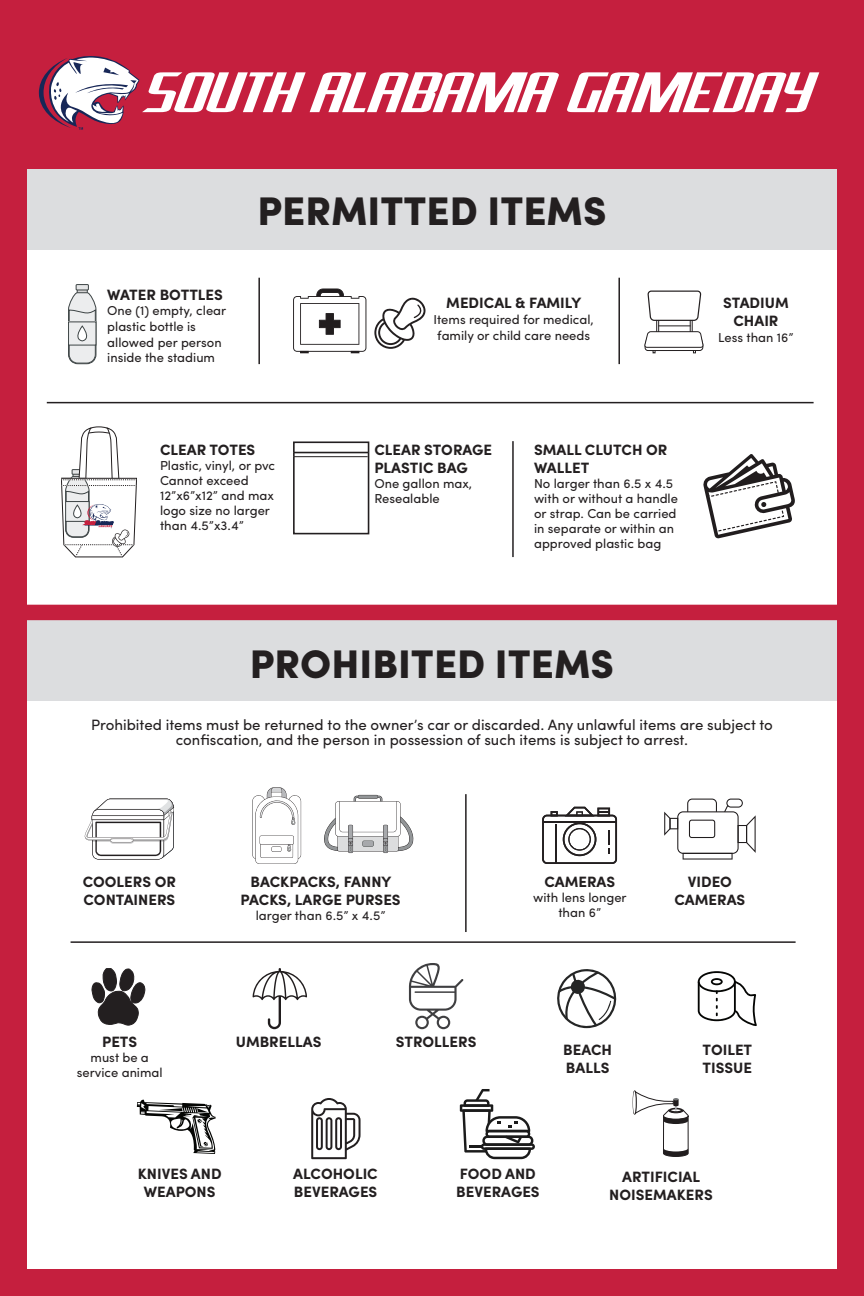
<style>
.page{position:relative;width:864px;height:1296px;background:#c51f3e}
.page>*{position:absolute;margin:0;border:0;box-sizing:border-box;transform-origin:0 0}
.t1{font:67px "USA Italic";color:#fff}
.t2{font:900 40px "Sofia Pro";color:#231f20}
.t3{font:700 15px/18px "Sofia Pro";color:#231f20}
.t4{font:15px/15px "Sofia Pro";color:#231f20;text-align:center}
.t5{font:13px/15px "Sofia Pro";color:#231f20}
</style>
<div class="page">
<div style="left:27px;top:169px;width:810px;height:1100px;background:#fff"></div>
<svg style="left:39px;top:56px;width:100px;height:74px"></svg>
<div style="left:27px;top:169px;width:810px;height:81px;background:#dcdddf"></div>
<div style="left:27px;top:620px;width:810px;height:81px;background:#dcdddf"></div>
<div style="left:11px;top:605px;width:841px;height:15px;background:#c51f3e"></div>
<svg style="left:68px;top:284px;width:28px;height:80px;background:#d2d4d5"></svg>
<svg style="left:293px;top:289px;width:73px;height:64px"></svg>
<svg style="left:374px;top:298px;width:52px;height:51px"></svg>
<svg style="left:61px;top:427px;width:76px;height:130px"></svg>
<svg style="left:703px;top:454px;width:92px;height:84px"></svg>
<hr style="left:47px;top:402px;width:767px;height:1px;background:#231f20">
<hr style="left:258px;top:278px;width:2px;height:86px;background:#231f20">
<hr style="left:618px;top:278px;width:2px;height:86px;background:#231f20">
<hr style="left:512px;top:441px;width:2px;height:116px;background:#231f20">
<div style="left:293px;top:441px;width:76px;height:93px;border:2px solid #231f20"></div>
<hr style="left:294px;top:452px;width:74px;height:1px;background:#231f20">
<hr style="left:294px;top:456px;width:74px;height:1px;background:#231f20">
<svg style="left:644px;top:291px;width:59px;height:62px"></svg>
<hr style="left:659px;top:325px;width:31px;height:1px;background:#231f20">
<svg style="left:85px;top:799px;width:89px;height:61px"></svg>
<svg style="left:252px;top:787px;width:49px;height:77px"></svg>
<svg style="left:324px;top:795px;width:89px;height:58px"></svg>
<svg style="left:542px;top:807px;width:75px;height:57px"></svg>
<svg style="left:664px;top:799px;width:92px;height:61px"></svg>
<hr style="left:465px;top:794px;width:2px;height:138px;background:#231f20">
<hr style="left:71px;top:941px;width:725px;height:2px;background:#231f20">
<svg style="left:253px;top:968px;width:54px;height:61px"></svg>
<svg style="left:409px;top:963px;width:54px;height:66px"></svg>
<svg style="left:557px;top:969px;width:59px;height:59px"></svg>
<svg style="left:698px;top:971px;width:59px;height:55px"></svg>
<svg style="left:633px;top:1090px;width:55px;height:67px"></svg>
<hr style="left:633px;top:1091px;width:3px;height:23px;background:#fff;border-radius:50%">
<svg style="left:137px;top:1099px;width:79px;height:55px"></svg>
<svg style="left:311px;top:1098px;width:50px;height:61px"></svg>
<svg style="left:460px;top:1089px;width:75px;height:70px"></svg>
<svg style="left:92px;top:968px;width:53px;height:57px"></svg>
<h1 class="t1" style="left:146px;top:59px;width:669px">SOUTH ALABAMA GAMEDAY</h1>
<p class="t3" style="left:107px;top:285px;width:117px">WATER BOTTLES</p>
<p class="t5" style="left:107px;top:302px;width:121px;line-height:15.6px">One (1) empty, clear plastic bottle is allowed per person inside the stadium</p>
<h2 class="t2" style="left:257px;top:179px;width:351px">PERMITTED ITEMS</h2>
<p class="t3" style="left:446px;top:293px;width:136px">MEDICAL &amp; FAMILY</p>
<p class="t5" style="left:434px;top:311px;width:162px;line-height:15.6px">Items required for medical, family or child care needs</p>
<p class="t3" style="left:160px;top:440px;width:97px">CLEAR TOTES</p>
<p class="t5" style="left:160px;top:457px;width:117px">Plastic, vinyl, or pvc<br>Cannot exceed<br>12”x6”x12” and max logo size no larger than 4.5”x3.4”</p>
<p class="t3" style="left:374px;top:440px;width:119px">CLEAR STORAGE<br>PLASTIC BAG</p>
<p class="t5" style="left:374px;top:475px;width:99px">One gallon max,<br>Resealable</p>
<p class="t3" style="left:534px;top:440px;width:135px">SMALL CLUTCH OR<br>WALLET</p>
<p class="t5" style="left:534px;top:475px;width:145px">No larger than 6.5 x 4.5 with or without a handle or strap. Can be carried in separate or within an approved plastic bag</p>
<h2 class="t2" style="left:250px;top:632px;width:366px">PROHIBITED ITEMS</h2>
<p class="t3" style="left:723px;top:293px;width:67px;text-align:center">STADIUM<br>CHAIR</p>
<p class="t5" style="left:718px;top:329px;width:77px">Less than 16”</p>
<p class="t4" style="left:91px;top:717px;width:683px">Prohibited items must be returned to the owner’s car or discarded. Any unlawful items are subject to confiscation, and the person in possession of such items is subject to arrest.</p>
<p class="t3" style="left:83px;top:872px;width:95px">COOLERS OR<br>CONTAINERS</p>
<p class="t3" style="left:241px;top:872px;width:162px;text-align:center">BACKPACKS, FANNY<br>PACKS, LARGE PURSES</p>
<p class="t5" style="left:256px;top:907px;width:131px">larger than 6.5” x 4.5”</p>
<p class="t3" style="left:102px;top:1032px;width:37px">PETS</p>
<p class="t5" style="left:77px;top:1049px;width:87px;text-align:center">must be a service animal</p>
<p class="t3" style="left:236px;top:1032px;width:87px">UMBRELLAS</p>
<p class="t3" style="left:396px;top:1032px;width:82px">STROLLERS</p>
<p class="t3" style="left:544px;top:872px;width:72px">CAMERAS</p>
<p class="t5" style="left:533px;top:889px;width:95px;text-align:center">with lens longer than 6”</p>
<p class="t3" style="left:674px;top:872px;width:72px;text-align:center">VIDEO<br>CAMERAS</p>
<p class="t3" style="left:563px;top:1039px;width:50px">BEACH<br>BALLS</p>
<p class="t3" style="left:702px;top:1039px;width:51px">TOILET<br>TISSUE</p>
<p class="t3" style="left:138px;top:1164px;width:85px;text-align:center">KNIVES AND<br>WEAPONS</p>
<p class="t3" style="left:293px;top:1164px;width:86px">ALCOHOLIC<br>BEVERAGES</p>
<p class="t3" style="left:456px;top:1164px;width:85px">FOOD AND<br>BEVERAGES</p>
<p class="t3" style="left:609px;top:1167px;width:105px;text-align:center">ARTIFICIAL<br>NOISEMAKERS</p>
</div>
